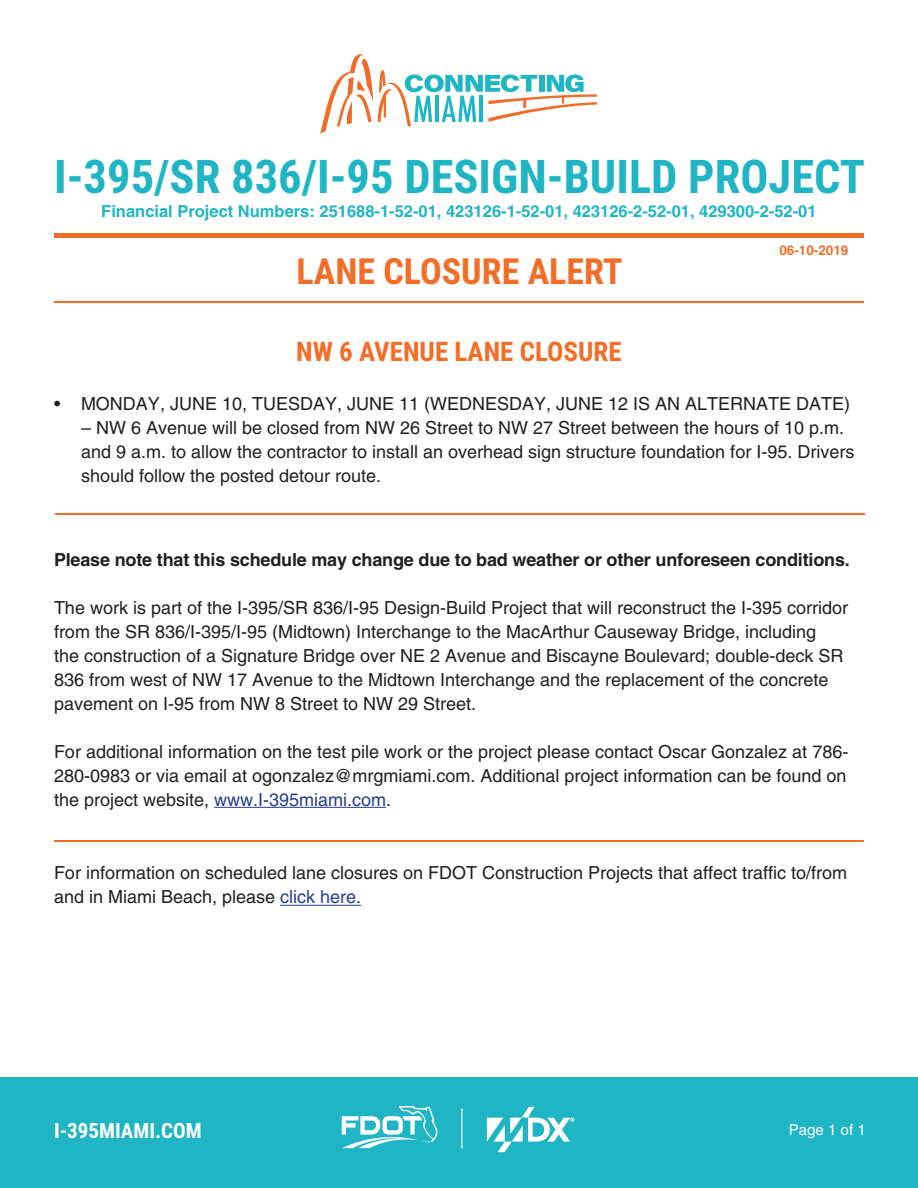
<style>
.page{position:relative;width:918px;height:1188px;background:#fff}
.page>*{position:absolute;margin:0;border:0;box-sizing:border-box;transform-origin:0 0}
.t1{font:700 46.5px "Roboto Condensed";color:#1fb5c4}
.t2{font:700 36px "Roboto Condensed";color:#f36d27}
.t3{font:700 27px "Roboto Condensed";color:#f36d27}
.t4{font:700 21px "Roboto Condensed";color:#fff}
.t5{font:18px/24px "Helvetica";color:#231f20}
.t6{font:700 18px "Helvetica";letter-spacing:-.01em;color:#231f20}
.t7{font:700 16.5px "Helvetica";color:#1fb5c4}
.t8{font:15px "Helvetica";color:#fff}
.t9{font:700 13.5px "Helvetica";color:#f36d27}
.s1{color:#253f8e}
</style>
<div class="page">
<div style="left:0;top:1077px;width:918px;height:111px;background:#1fb5c4"></div>
<hr style="left:461px;top:1109px;width:1px;height:39px;background:#fff">
<svg style="left:342px;top:1106px;width:95px;height:42px"></svg>
<img style="left:486px;top:1106px;width:89px;height:47px">
<svg style="left:320px;top:54px;width:277px;height:80px"></svg>
<div style="left:54px;top:233px;width:810px;height:5px;background:#f36d27"></div>
<hr style="left:54px;top:301px;width:810px;height:2px;background:#f36d27">
<hr style="left:214px;top:807px;width:172px;height:1px;background:#253f8e">
<hr style="left:280px;top:905px;width:81px;height:1px;background:#253f8e">
<hr style="left:54px;top:840px;width:810px;height:2px;background:#f36d27">
<hr style="left:56px;top:513px;width:810px;height:1px;background:#f36d27">
<h1 class="t1" style="left:54px;top:144px;width:813px">I-395/SR 836/I-95 DESIGN-BUILD PROJECT</h1>
<p class="t7" style="left:101px;top:201px;width:717px">Financial Project Numbers: 251688-1-52-01, 423126-1-52-01, 423126-2-52-01, 429300-2-52-01</p>
<h2 class="t2" style="left:296px;top:246px;width:328px">LANE CLOSURE ALERT</h2>
<h3 class="t3" style="left:296px;top:332px;width:327px">NW 6 AVENUE LANE CLOSURE</h3>
<p class="t9" style="left:779px;top:242px;width:71px">06-10-2019</p>
<p class="t5" style="left:54px;top:392px;width:798px">• MONDAY, JUNE 10, TUESDAY, JUNE 11 (WEDNESDAY, JUNE 12 IS AN ALTERNATE DATE)</p>
<p class="t5" style="left:81px;top:416px;width:775px">– NW 6 Avenue will be closed from NW 26 Street to NW 27 Street between the hours of 10 p.m. and 9 a.m. to allow the contractor to install an overhead sign structure foundation for I-95. Drivers should follow the posted detour route.</p>
<p class="t6" style="left:54px;top:548px;width:797px">Please note that this schedule may change due to bad weather or other unforeseen conditions.</p>
<p class="t5" style="left:54px;top:595px;width:796px">The work is part of the I-395/SR 836/I-95 Design-Build Project that will reconstruct the I-395 corridor from the SR 836/I-395/I-95 (Midtown) Interchange to the MacArthur Causeway Bridge, including<br>the construction of a Signature Bridge over NE 2 Avenue and Biscayne Boulevard; double-deck SR 836 from west of NW 17 Avenue to the Midtown Interchange and the replacement of the concrete pavement on I-95 from NW 8 Street to NW 29 Street.</p>
<p class="t5" style="left:54px;top:739px;width:796px;text-align:justify">For additional information on the test pile work or the project please contact Oscar Gonzalez at 786- 280-0983 or via email at ogonzalez@mrgmiami.com. Additional project information can be found on the project website, <span class="s1">www.I-395miami.com</span>.</p>
<p class="t5" style="left:54px;top:861px;width:795px">For information on scheduled lane closures on FDOT Construction Projects that affect traffic to/from and in Miami Beach, please <span class="s1">click here.</span></p>
<p class="t4" style="left:54px;top:1116px;width:149px">I-395MIAMI.COM</p>
<p class="t8" style="left:789px;top:1121px;width:78px">Page 1 of 1</p>
</div>
